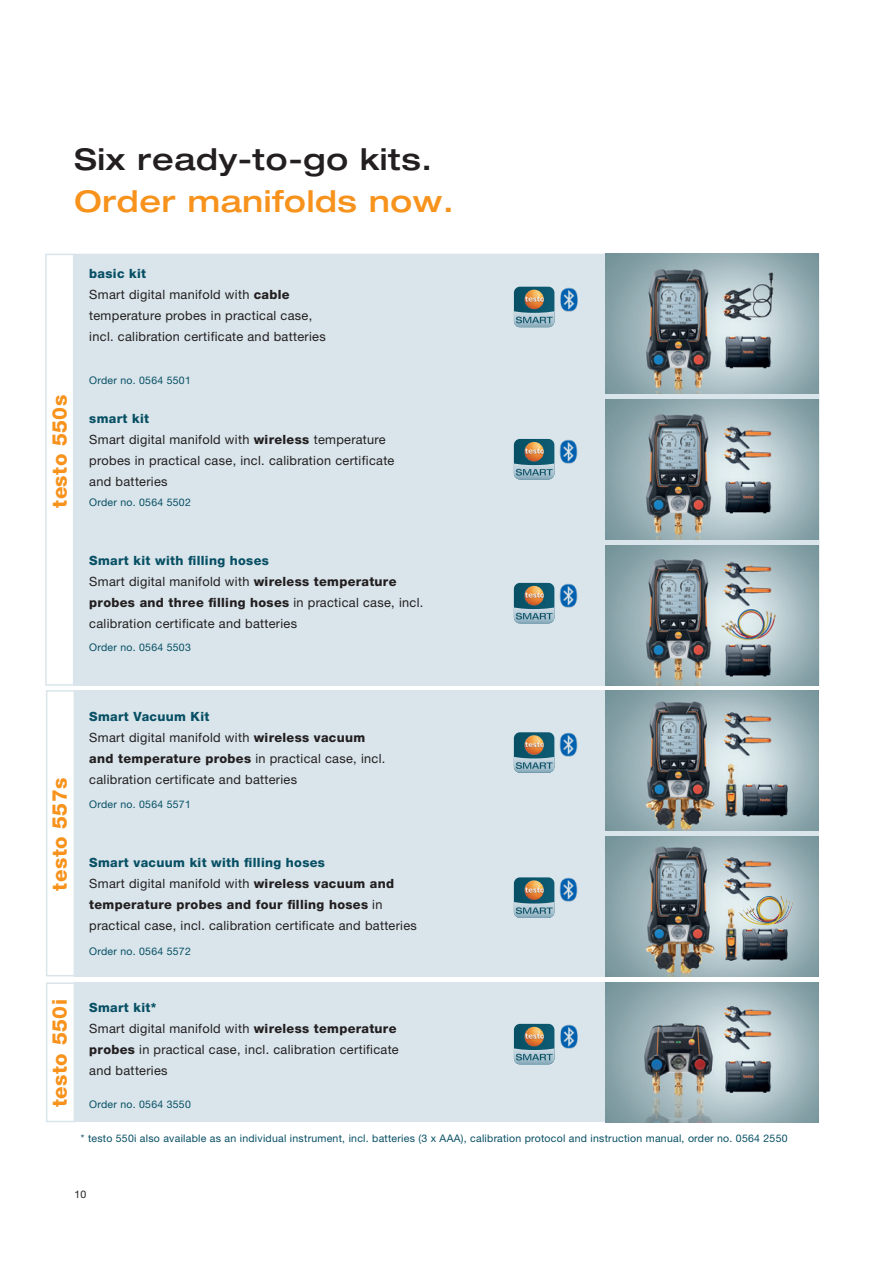
<style>
.page{position:relative;width:893px;height:1263px;background:#fff}
.page>*{position:absolute;margin:0;border:0;box-sizing:border-box;transform-origin:0 0}
.t1{font:500 expanded 30px "Helvetica Neue LTW1 G";letter-spacing:.025em;color:#231f20}
.t2{font:500 expanded 30px "Helvetica Neue LTW1 G";letter-spacing:.025em;color:#f7931d}
.t3{font:800 20.4px "Helvetica Neue LTW1 G";letter-spacing:.025em;color:#f7931d}
.t4{font:12.75px/21px "Helvetica Neue LTW1 G";letter-spacing:.025em;color:#231f20}
.t5{font:10.5px "Helvetica Neue LTW1 G";letter-spacing:.025em;color:#074f64}
.t6{font:10.5px "Helvetica Neue LTW1 G";color:#231f20}
.s1{font-weight:800;color:#074f64}
.s2{font-weight:800}
</style>
<div class="page">
<div style="left:74px;top:982px;width:745px;height:140px;background:#d9e5eb"></div>
<div style="left:74px;top:254px;width:745px;height:432px;background:#d9e5eb"></div>
<div style="left:74px;top:690px;width:745px;height:286px;background:#d9e5eb"></div>
<svg style="left:514px;top:1024px;width:40px;height:40px"></svg>
<img style="left:606px;top:254px;width:213px;height:139px">
<img style="left:606px;top:399px;width:213px;height:140px">
<img style="left:606px;top:545px;width:213px;height:141px">
<img style="left:606px;top:691px;width:213px;height:140px">
<img style="left:606px;top:982px;width:212px;height:140px">
<svg style="left:514px;top:287px;width:40px;height:40px"></svg>
<img style="left:541px;top:286px;width:37px;height:33px">
<svg style="left:514px;top:732px;width:40px;height:41px"></svg>
<img style="left:541px;top:732px;width:37px;height:33px">
<svg style="left:514px;top:583px;width:40px;height:40px"></svg>
<img style="left:541px;top:582px;width:37px;height:33px">
<svg style="left:514px;top:439px;width:40px;height:40px"></svg>
<img style="left:541px;top:438px;width:37px;height:33px">
<svg style="left:514px;top:877px;width:40px;height:41px"></svg>
<img style="left:541px;top:877px;width:37px;height:33px">
<img style="left:541px;top:1023px;width:37px;height:33px">
<img style="left:606px;top:837px;width:213px;height:139px">
<img style="left:745px;top:895px;width:38px;height:23px">
<div style="left:45px;top:254px;width:29px;height:432px;border:2px solid #d9e5eb"></div>
<div style="left:46px;top:690px;width:29px;height:286px;border:2px solid #d9e5eb"></div>
<div style="left:46px;top:982px;width:29px;height:140px;border:2px solid #d9e5eb"></div>
<h1 class="t1" style="left:74px;top:140px;width:359px">Six ready-to-go kits.</h1>
<h1 class="t2" style="left:74px;top:182px;width:381px">Order manifolds now.</h1>
<p class="t4" style="left:89px;top:263px;width:238px"><span class="s1">basic kit<br></span>Smart digital manifold with <span class="s2">cable </span>temperature probes in practical case, incl. calibration certificate and batteries</p>
<h2 class="t3" style="left:47px;top:508px;width:114px;rotate:-90deg">testo 550s</h2>
<p class="t5" style="left:89px;top:373px;width:103px">Order no. 0564 5501</p>
<p class="t4" style="left:89px;top:408px;width:307px"><span class="s1">smart kit<br></span>Smart digital manifold with <span class="s2">wireless</span> temperature probes in practical case, incl. calibration certificate and batteries</p>
<p class="t5" style="left:89px;top:496px;width:103px">Order no. 0564 5502</p>
<p class="t4" style="left:89px;top:550px;width:336px"><span class="s1">Smart kit with filling hoses<br></span>Smart digital manifold with <span class="s2">wireless temperature probes and three filling hoses</span> in practical case, incl. calibration certificate and batteries</p>
<p class="t5" style="left:89px;top:640px;width:103px">Order no. 0564 5503</p>
<h2 class="t3" style="left:47px;top:890px;width:114px;rotate:-90deg">testo 557s</h2>
<p class="t4" style="left:89px;top:706px;width:298px"><span class="s1">Smart Vacuum Kit<br></span>Smart digital manifold with <span class="s2">wireless vacuum and temperature probes</span> in practical case, incl. calibration certificate and batteries</p>
<p class="t5" style="left:89px;top:797px;width:103px">Order no. 0564 5571</p>
<p class="t4" style="left:89px;top:851px;width:329px"><span class="s1">Smart vacuum kit with filling hoses<br></span>Smart digital manifold with <span class="s2">wireless vacuum and temperature probes and four filling hoses</span> in practical case, incl. calibration certificate and batteries</p>
<p class="t5" style="left:89px;top:945px;width:103px">Order no. 0564 5572</p>
<h2 class="t3" style="left:47px;top:1107px;width:110px;rotate:-90deg">testo 550i</h2>
<p class="t4" style="left:89px;top:997px;width:311px"><span class="s1">Smart kit*<br></span>Smart digital manifold with <span class="s2">wireless temperature probes</span> in practical case, incl. calibration certificate and batteries</p>
<p class="t5" style="left:89px;top:1097px;width:103px">Order no. 0564 3550</p>
<p class="t5" style="left:81px;top:1132px;width:708px">* testo 550i also available as an individual instrument, incl. batteries (3 x AAA), calibration protocol and instruction manual, order no. 0564 2550</p>
<p class="t6" style="left:74px;top:1188px;width:13px">10</p>
</div>
